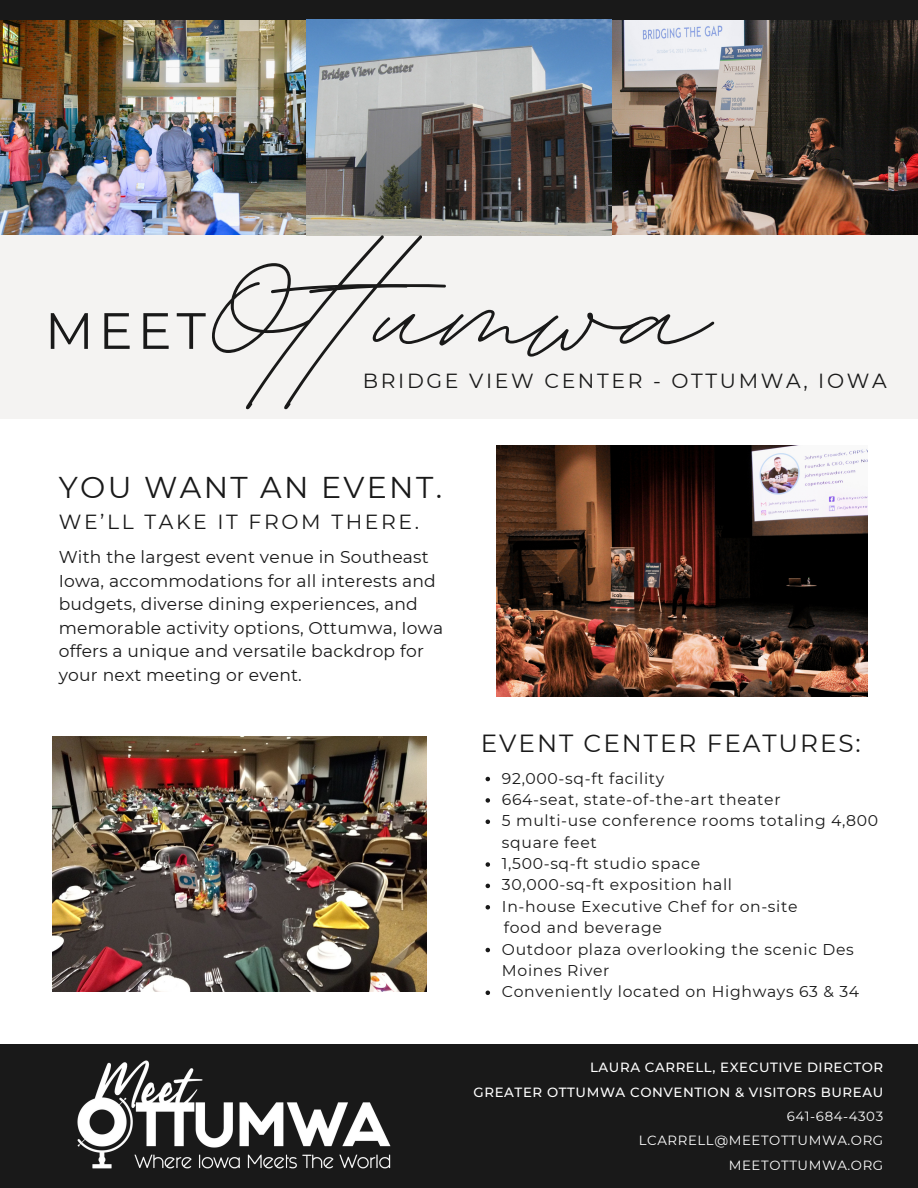
<style>
.page{position:relative;width:918px;height:1188px;background:#fff}
.page>*{position:absolute;margin:0;border:0;box-sizing:border-box;transform-origin:0 0}
.t1{font:256.8px "BD Script";color:#191919}
.t2{font:51px "Montserrat";color:#191919}
.t3{font:30px "Montserrat";letter-spacing:.08em;color:#191919}
.t4{font:24.75px "Montserrat";letter-spacing:.08em;color:#191919}
.t5{font:20.4px "Montserrat";letter-spacing:.13em;color:#191919}
.t6{font:17.1px/23.7px "Montserrat";letter-spacing:.01em;color:#191919}
.t7{font:15.6px/21.3px "Montserrat";letter-spacing:.04em;color:#191919}
.t8{font:500 13.35px "Montserrat";letter-spacing:.045em;color:#fff}
.t9{font:13.35px "Montserrat";letter-spacing:.045em;color:#fff}
</style>
<div class="page">
<div style="left:0;top:232px;width:918px;height:187px;background:#f4f3f2"></div>
<img style="left:0;top:20px;width:306px;height:215px">
<img style="left:612px;top:20px;width:306px;height:214px">
<img style="left:52px;top:736px;width:375px;height:255px">
<div style="left:0;top:0;width:918px;height:20px;background:#191919"></div>
<div style="left:0;top:1044px;width:918px;height:144px;background:#191919"></div>
<img style="left:496px;top:445px;width:372px;height:251px">
<img style="left:306px;top:20px;width:306px;height:216px">
<img style="left:78px;top:1061px;width:312px;height:108px">
<svg style="left:486px;top:777px;width:4px;height:4px"></svg>
<svg style="left:486px;top:798px;width:4px;height:5px"></svg>
<svg style="left:486px;top:820px;width:4px;height:4px"></svg>
<svg style="left:486px;top:862px;width:4px;height:5px"></svg>
<svg style="left:486px;top:884px;width:4px;height:4px"></svg>
<svg style="left:486px;top:905px;width:4px;height:5px"></svg>
<svg style="left:486px;top:948px;width:4px;height:4px"></svg>
<svg style="left:486px;top:991px;width:4px;height:4px"></svg>
<p class="t1" style="left:199px;top:142px;width:509px">Ot umwa</p>
<p class="t2" style="left:45px;top:300px;width:162px">MEET</p>
<p class="t5" style="left:363px;top:369px;width:525px">BRIDGE VIEW CENTER - OTTUMWA, IOWA</p>
<p class="t3" style="left:59px;top:469px;width:385px">YOU WANT AN EVENT.</p>
<p class="t5" style="left:59px;top:509px;width:362px">WE’LL TAKE IT FROM THERE.</p>
<p class="t6" style="left:59px;top:545px;width:386px">With the largest event venue in Southeast Iowa, accommodations for all interests and budgets, diverse dining experiences, and memorable activity options, Ottumwa, Iowa offers a unique and versatile backdrop for your next meeting or event.</p>
<p class="t4" style="left:481px;top:728px;width:382px">EVENT CENTER FEATURES:</p>
<p class="t7" style="left:502px;top:767px;width:164px">92,000-sq-ft facility</p>
<p class="t7" style="left:502px;top:789px;width:280px">664-seat, state-of-the-art theater</p>
<p class="t7" style="left:502px;top:810px;width:378px">5 multi-use conference rooms totaling 4,800 square feet</p>
<p class="t7" style="left:502px;top:853px;width:200px">1,500-sq-ft studio space</p>
<p class="t7" style="left:502px;top:874px;width:232px">30,000-sq-ft exposition hall</p>
<p class="t7" style="left:502px;top:896px;width:297px">In-house Executive Chef for on-site</p>
<p class="t7" style="left:502px;top:938px;width:353px">Outdoor plaza overlooking the scenic Des<br>Moines River</p>
<p class="t7" style="left:502px;top:981px;width:359px">Conveniently located on Highways 63 &amp; 34</p>
<p class="t7" style="left:504px;top:917px;width:160px">food and beverage</p>
<p class="t8" style="left:590px;top:1059px;width:295px">LAURA CARRELL, EXECUTIVE DIRECTOR</p>
<p class="t8" style="left:474px;top:1084px;width:411px">GREATER OTTUMWA CONVENTION &amp; VISITORS BUREAU</p>
<p class="t9" style="left:787px;top:1108px;width:98px">641-684-4303</p>
<p class="t9" style="left:639px;top:1132px;width:246px">LCARRELL@MEETOTTUMWA.ORG</p>
<p class="t9" style="left:729px;top:1157px;width:156px">MEETOTTUMWA.ORG</p>
</div>
